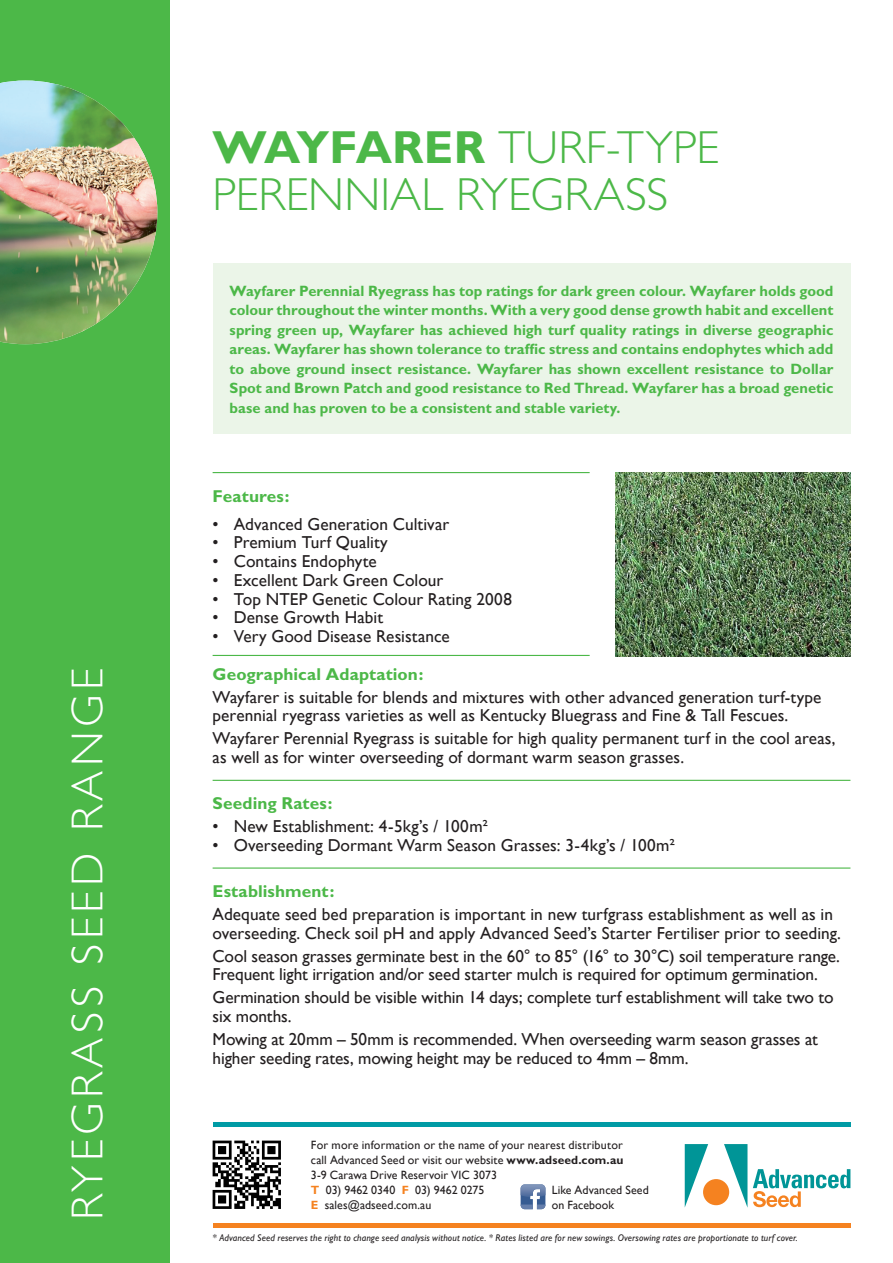
<style>
.page{position:relative;width:893px;height:1263px;background:#fff}
.page>*{position:absolute;margin:0;border:0;box-sizing:border-box;transform-origin:0 0}
.t1{font:300 46.5px/46.5px "Gill Sans";letter-spacing:.005em;color:#4cb848}
.t2{font:300 45px "Gill Sans";letter-spacing:.1em;color:#fff}
.t3{font:17.25px/18.8px "Gill Sans";color:#231f20}
.t4{font:700 17.25px "Gill Sans";letter-spacing:.005em;color:#4cb848}
.t5{font:700 15px/19.5px "Gill Sans";color:#4cb848;text-align:justify}
.t6{font:12px/15px "Gill Sans";letter-spacing:.01em;color:#231f20}
.t7{font:italic 9.75px "Gill Sans";letter-spacing:.01em;color:#231f20}
.s1{font-weight:700}
.s2{font-weight:700;color:#f58220}
</style>
<div class="page">
<svg style="left:685px;top:1144px;width:62px;height:63px"></svg>
<div style="left:703px;top:1179px;width:26px;height:26px;background:#f58220;border-radius:50%"></div>
<svg style="left:753px;top:1169px;width:97px;height:38px"></svg>
<hr style="left:213px;top:1123px;width:637px;height:4px;background:#009ba5">
<hr style="left:213px;top:1224px;width:637px;height:4px;background:#f58220">
<img style="left:212px;top:1140px;width:69px;height:69px">
<svg style="left:521px;top:1184px;width:24px;height:25px"></svg>
<div style="left:0;top:0;width:170px;height:1263px;background:#4cb848"></div>
<img style="left:0;top:81px;width:157px;height:263px">
<div style="left:213px;top:264px;width:637px;height:170px;background:#ebf5e8"></div>
<hr style="left:213px;top:472px;width:377px;height:1px;background:#4cb848">
<hr style="left:213px;top:655px;width:377px;height:1px;background:#4cb848">
<hr style="left:213px;top:780px;width:637px;height:1px;background:#4cb848">
<hr style="left:213px;top:867px;width:637px;height:2px;background:#4cb848">
<img style="left:616px;top:472px;width:234px;height:184px">
<h2 class="t2" style="left:62px;top:1220px;width:554px;rotate:-90deg">RYEGRASS SEED RANGE</h2>
<p class="t1" style="left:213px;top:125px;width:508px"><span class="s1">WAYFARER</span> TURF-TYPE<br>PERENNIAL RYEGRASS</p>
<p class="t5" style="left:230px;top:281px;width:605px">Wayfarer Perennial Ryegrass has top ratings for dark green colour. Wayfarer holds good colour throughout the winter months. With a very good dense growth habit and excellent spring green up, Wayfarer has achieved high turf quality ratings in diverse geographic areas. Wayfarer has shown tolerance to traffic stress and contains endophytes which add to above ground insect resistance. Wayfarer has shown excellent resistance to Dollar Spot and Brown Patch and good resistance to Red Thread. Wayfarer has a broad genetic base and has proven to be a consistent and stable variety.</p>
<p class="t4" style="left:213px;top:486px;width:79px">Features:</p>
<p class="t3" style="left:213px;top:514px;width:238px">• Advanced Generation Cultivar</p>
<p class="t3" style="left:213px;top:533px;width:177px">• Premium Turf Quality</p>
<p class="t3" style="left:213px;top:552px;width:166px">• Contains Endophyte</p>
<p class="t3" style="left:213px;top:570px;width:232px">• Excellent Dark Green Colour</p>
<p class="t3" style="left:213px;top:589px;width:301px">• Top NTEP Genetic Colour Rating 2008</p>
<p class="t3" style="left:213px;top:608px;width:172px">• Dense Growth Habit</p>
<p class="t3" style="left:213px;top:627px;width:239px">• Very Good Disease Resistance</p>
<p class="t4" style="left:213px;top:663px;width:212px">Geographical Adaptation:</p>
<p class="t3" style="left:213px;top:687px;width:610px">Wayfarer is suitable for blends and mixtures with other advanced generation turf-type perennial ryegrass varieties as well as Kentucky Bluegrass and Fine &amp; Tall Fescues.</p>
<p class="t3" style="left:213px;top:729px;width:624px">Wayfarer Perennial Ryegrass is suitable for high quality permanent turf in the cool areas, as well as for winter overseeding of dormant warm season grasses.</p>
<p class="t4" style="left:213px;top:793px;width:121px">Seeding Rates:</p>
<p class="t3" style="left:213px;top:817px;width:277px">• New Establishment: 4-5kg’s / 100m²</p>
<p class="t3" style="left:213px;top:835px;width:464px">• Overseeding Dormant Warm Season Grasses: 3-4kg’s / 100m²</p>
<p class="t4" style="left:213px;top:881px;width:123px">Establishment:</p>
<p class="t3" style="left:213px;top:904px;width:630px">Adequate seed bed preparation is important in new turfgrass establishment as well as in overseeding. Check soil pH and apply Advanced Seed’s Starter Fertiliser prior to seeding.</p>
<p class="t3" style="left:213px;top:946px;width:629px">Cool season grasses germinate best in the 60° to 85° (16° to 30°C) soil temperature range.<br>Frequent light irrigation and/or seed starter mulch is required for optimum germination.</p>
<p class="t3" style="left:213px;top:988px;width:622px">Germination should be visible within 14 days; complete turf establishment will take two to six months.</p>
<p class="t3" style="left:213px;top:1030px;width:607px">Mowing at 20mm – 50mm is recommended. When overseeding warm season grasses at higher seeding rates, mowing height may be reduced to 4mm – 8mm.</p>
<p class="t6" style="left:311px;top:1137px;width:314px">For more information or the name of your nearest distributor call Advanced Seed or visit our website <span class="s1">www.adseed.com.au </span>3-9 Carawa Drive Reservoir VIC 3073<br><span class="s2">T</span> 03) 9462 0340 <span class="s2">F</span> 03) 9462 0275<br><span class="s2">E</span> sales@adseed.com.au</p>
<p class="t6" style="left:552px;top:1182px;width:98px">Like Advanced Seed</p>
<p class="t6" style="left:552px;top:1197px;width:64px">on Facebook</p>
<p class="t7" style="left:213px;top:1232px;width:587px">* Advanced Seed reserves the right to change seed analysis without notice. * Rates listed are for new sowings. Oversowing rates are proportionate to turf cover.</p>
</div>
